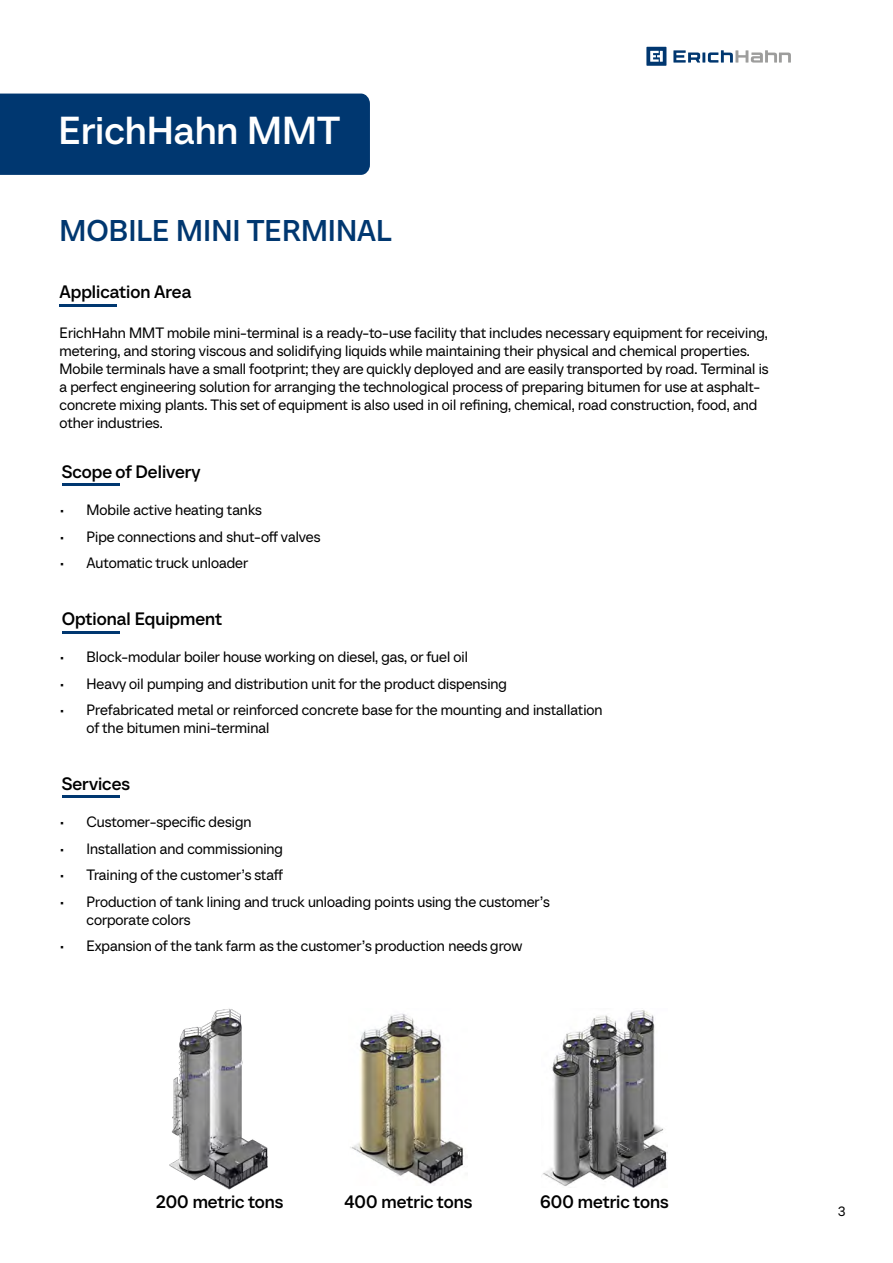
<style>
.page{position:relative;width:893px;height:1263px;background:#fff}
.page>*{position:absolute;margin:0;border:0;box-sizing:border-box;transform-origin:0 0}
.t1{font:500 39px "TT Neoris Trial";color:#fff}
.t2{font:500 30px "TT Neoris Trial";color:#003770}
.t3{font:500 18px "TT Neoris Trial";color:#000}
.t4{font:15px/18px "TT Neoris Trial";color:#000}
.t5{font:13.5px "TT Neoris Trial";color:#000}
</style>
<div class="page">
<svg style="left:646px;top:47px;width:20px;height:19px"></svg>
<svg style="left:673px;top:50px;width:118px;height:13px"></svg>
<div style="left:0;top:94px;width:370px;height:81px;background:#003770"></div>
<hr style="left:60px;top:304px;width:57px;height:3px;background:#003770">
<hr style="left:62px;top:483px;width:58px;height:3px;background:#003770">
<hr style="left:62px;top:795px;width:58px;height:3px;background:#003770">
<hr style="left:62px;top:631px;width:58px;height:3px;background:#003770">
<img style="left:169px;top:1008px;width:99px;height:181px">
<img style="left:350px;top:1013px;width:114px;height:171px">
<img style="left:542px;top:1010px;width:125px;height:178px">
<h1 class="t1" style="left:58px;top:105px;width:283px">ErichHahn MМT</h1>
<h2 class="t2" style="left:60px;top:211px;width:334px">MOBILE MINI TERMINAL</h2>
<p class="t3" style="left:60px;top:280px;width:133px">Application Area</p>
<p class="t4" style="left:60px;top:323px;width:711px">ErichHahn MMT mobile mini-terminal is a ready-to-use facility that includes necessary equipment for receiving, metering, and storing viscous and solidifying liquids while maintaining their physical and chemical properties.<br>Mobile terminals have a small footprint; they are quickly deployed and are easily transported by road. Terminal is a perfect engineering solution for arranging the technological process of preparing bitumen for use at asphalt&shy;concrete mixing plants. This set of equipment is also used in oil refining, chemical, road construction, food, and other industries.</p>
<p class="t3" style="left:62px;top:460px;width:140px">Scope of Delivery</p>
<p class="t4" style="left:60px;top:501px;width:204px">• Mobile active heating tanks</p>
<p class="t4" style="left:60px;top:527px;width:263px">• Pipe connections and shut-off valves</p>
<p class="t4" style="left:60px;top:554px;width:190px">• Automatic truck unloader</p>
<p class="t3" style="left:62px;top:607px;width:162px">Optional Equipment</p>
<p class="t4" style="left:60px;top:648px;width:410px">• Block-modular boiler house working on diesel, gas, or fuel oil</p>
<p class="t4" style="left:60px;top:674px;width:449px">• Heavy oil pumping and distribution unit for the product dispensing</p>
<p class="t4" style="left:87px;top:701px;width:517px;text-indent:-27px">• Prefabricated metal or reinforced concrete base for the mounting and installation of the bitumen mini-terminal</p>
<p class="t3" style="left:62px;top:771px;width:70px">Services</p>
<p class="t4" style="left:60px;top:812px;width:193px">• Customer-specific design</p>
<p class="t4" style="left:60px;top:839px;width:225px">• Installation and commissioning</p>
<p class="t4" style="left:60px;top:865px;width:225px">• Training of the customer’s staff</p>
<p class="t4" style="left:87px;top:892px;width:465px;text-indent:-27px">• Production of tank lining and truck unloading points using the customer’s corporate colors</p>
<p class="t4" style="left:60px;top:936px;width:464px">• Expansion of the tank farm as the customer’s production needs grow</p>
<p class="t3" style="left:156px;top:1190px;width:129px">200 metric tons</p>
<p class="t3" style="left:344px;top:1190px;width:129px">400 metric tons</p>
<p class="t3" style="left:540px;top:1190px;width:130px">600 metric tons</p>
<p class="t5" style="left:838px;top:1202px;width:9px">3</p>
</div>
